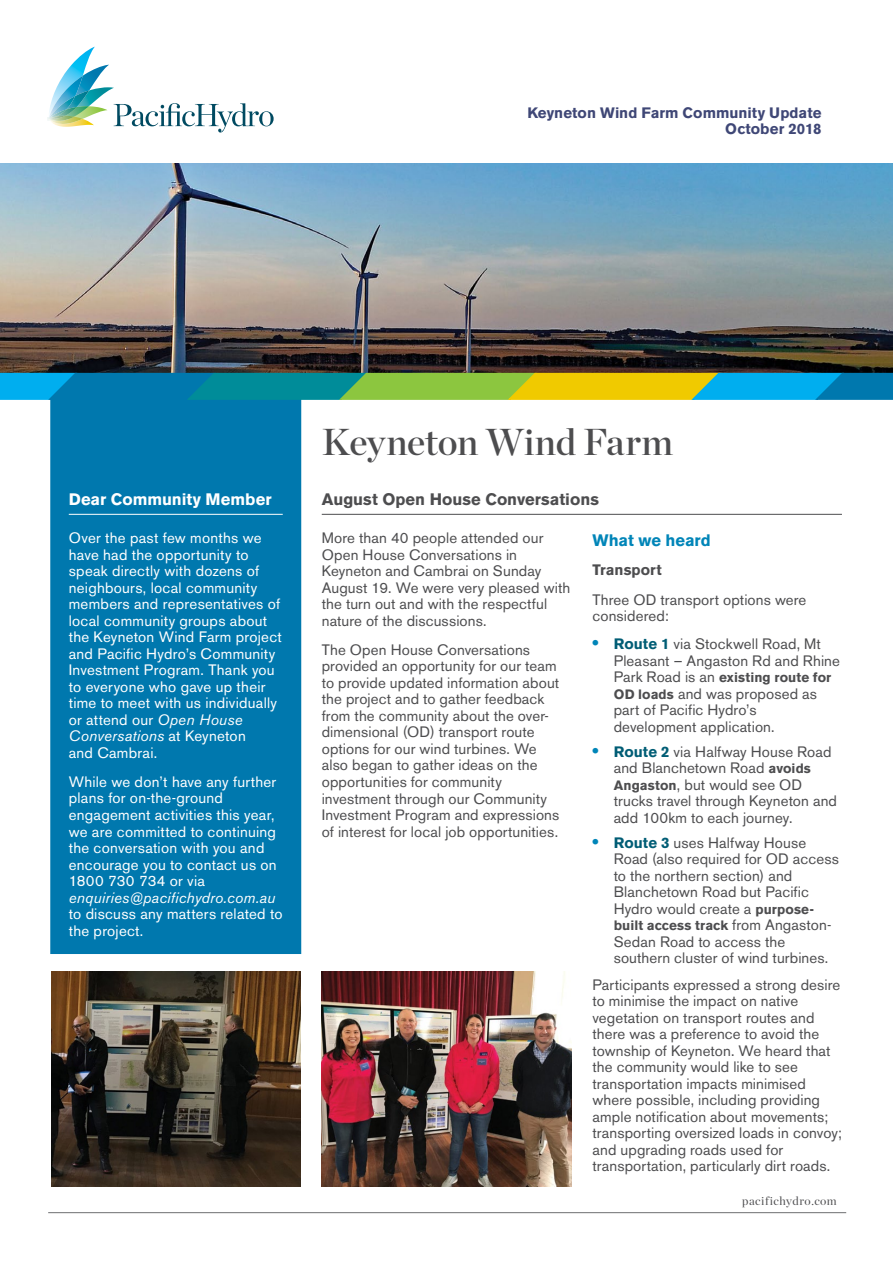
<style>
.page{position:relative;width:893px;height:1263px;background:#fff}
.page>*{position:absolute;margin:0;border:0;box-sizing:border-box;transform-origin:0 0}
.Main_heading{font:37.5px "Chronicle Display Semi";letter-spacing:-.01em;color:#4d4d4f}
.Underline_heads{font:700 16.5px "Akzidenz Grotesk BE";color:#4d4d4f}
.Underline_heads-2{font:700 16.5px "Akzidenz Grotesk BE";color:#fff}
.Body{font:700 16.5px "Akzidenz Grotesk BE";letter-spacing:-.005em;color:#0085b8}
.Body-2{font:15px/16.5px "Akzidenz Grotesk BE";letter-spacing:.01em;color:#4d4d4f}
.Body-3{font:15px/16.5px "Akzidenz Grotesk BE";letter-spacing:.02em;color:#fff}
.Body-4{font:700 15px/16.5px "Akzidenz Grotesk BE";letter-spacing:.005em;color:#3f4776;text-align:right}
.Body-5{font:700 15px "Akzidenz Grotesk BE";letter-spacing:.005em;color:#4d4d4f}
.t1{font:700 13.5px "Akzidenz Grotesk BE";letter-spacing:.01em;color:#4d4d4f}
.Main_heading-2{font:12px "Chronicle Display";letter-spacing:.04em;color:#4d4d4f}
.s1{font-style:italic}
.s2{font-weight:700;font-size:18px;color:#0085b8}
.s3{font-weight:700;color:#005d75}
.s4{font-weight:400;font-size:15px}
.s5{font-weight:700;font-size:13.5px}
</style>
<div class="page">
<div style="left:51px;top:397px;width:249px;height:556px;background:#0078ae"></div>
<hr style="left:69px;top:514px;width:214px;height:1px;background:#fff">
<div style="left:50px;top:396px;width:251px;height:558px;border:2px solid #0078ae"></div>
<hr style="left:322px;top:514px;width:520px;height:1px;background:#4d4d4f">
<img style="left:51px;top:972px;width:249px;height:214px">
<img style="left:322px;top:972px;width:249px;height:214px">
<img style="left:0;top:164px;width:893px;height:207px">
<svg style="left:47px;top:47px;width:227px;height:86px"></svg>
<svg style="left:0;top:371px;width:893px;height:30px;background:#4ea07d"></svg>
<hr style="left:48px;top:1212px;width:798px;height:1px;background:#6d6e71">
<p class="Body-4" style="left:527px;top:104px;width:296px">Keyneton Wind Farm Community Update<br>October 2018</p>
<p class="Underline_heads-2" style="left:69px;top:490px;width:204px">Dear Community Member</p>
<p class="Body-3" style="left:69px;top:530px;width:215px">Over the past few months we have had the opportunity to speak directly with dozens of neighbours, local community members and representatives of local community groups about the Keyneton Wind Farm project and Pacific Hydro’s Community<br>Investment Program. Thank you to everyone who gave up their time to meet with us individually or attend our <span class="s1">Open House<br>Conversations</span> at Keyneton<br>and Cambrai.</p>
<p class="Body-3" style="left:69px;top:773px;width:215px">While we don’t have any further plans for on-the-ground engagement activities this year, we are committed to continuing the conversation with you and encourage you to contact us on<br>1800 730 734 or via <span class="s1">enquiries@pacifichydro.com.au </span>to discuss any matters related to the project.</p>
<p class="Main_heading" style="left:322px;top:412px;width:353px">Keyneton Wind Farm</p>
<p class="Underline_heads" style="left:322px;top:490px;width:279px">August Open House Conversations</p>
<p class="Body-2" style="left:322px;top:530px;width:250px">More than 40 people attended our<br>Open House Conversations in<br>Keyneton and Cambrai on Sunday<br>August 19. We were very pleased with the turn out and with the respectful nature of the discussions.</p>
<p class="Body-2" style="left:322px;top:641px;width:239px">The Open House Conversations provided an opportunity for our team to provide updated information about the project and to gather feedback from the community about the over&shy;dimensional (OD) transport route options for our wind turbines. We also began to gather ideas on the opportunities for community investment through our Community Investment Program and expressions of interest for local job opportunities.</p>
<p class="Body" style="left:592px;top:531px;width:120px">What we heard</p>
<p class="Body-5" style="left:592px;top:561px;width:71px">Transport</p>
<p class="Body-2" style="left:592px;top:591px;width:215px">Three OD transport options were considered:</p>
<p class="Body-2" style="left:614px;top:636px;width:228px;text-indent:-21px"><span class="s2">•</span> <span class="s3">Route 1</span> via Stockwell Road, Mt<br>Pleasant – Angaston Rd and Rhine</p>
<p class="t1" style="left:614px;top:670px;width:219px"><span class="s4">Park Road is an</span> existing route for</p>
<p class="Body-2" style="left:614px;top:685px;width:205px"><span class="s5">OD loads</span> and was proposed as part of Pacific Hydro’s development application.</p>
<p class="Body-2" style="left:614px;top:743px;width:225px;text-indent:-21px"><span class="s2">•</span> <span class="s3">Route 2</span> via Halfway House Road and Blanchetown Road <span class="s5">avoids<br>Angaston</span>, but would see OD trucks travel through Keyneton and add 100km to each journey.</p>
<p class="Body-2" style="left:614px;top:834px;width:227px;text-indent:-21px"><span class="s2">•</span> <span class="s3">Route 3</span> uses Halfway House<br>Road (also required for OD access to the northern section) and<br>Blanchetown Road but Pacific<br>Hydro would create a <span class="s5">purpose-</span></p>
<p class="t1" style="left:614px;top:918px;width:219px">built access track <span class="s4">from Angaston-</span></p>
<p class="Body-2" style="left:614px;top:933px;width:216px">Sedan Road to access the southern cluster of wind turbines.</p>
<p class="Body-2" style="left:592px;top:976px;width:251px">Participants expressed a strong desire to minimise the impact on native vegetation on transport routes and there was a preference to avoid the township of Keyneton. We heard that the community would like to see transportation impacts minimised where possible, including providing ample notification about movements; transporting oversized loads in convoy; and upgrading roads used for transportation, particularly dirt roads.</p>
<p class="Main_heading-2" style="left:742px;top:1192px;width:96px">pacifichydro.com</p>
</div>
